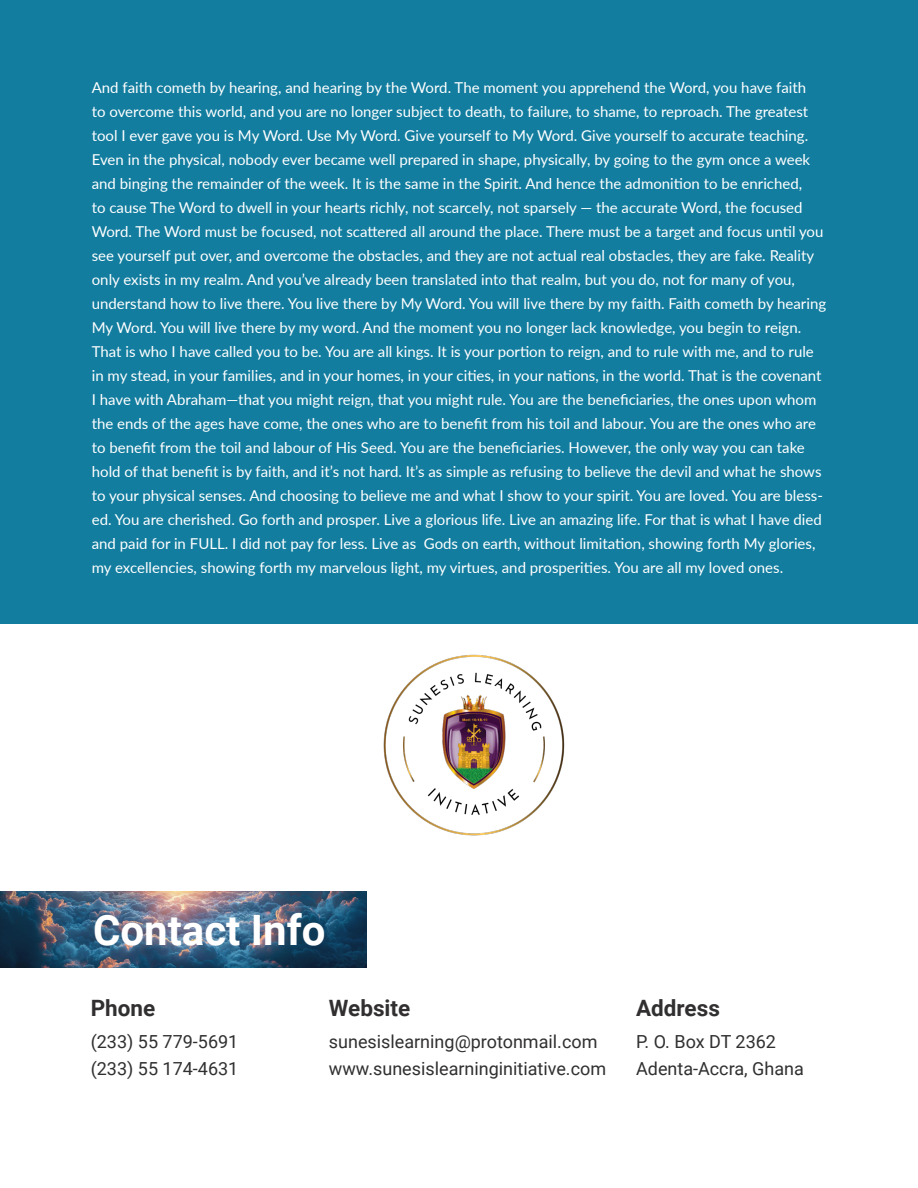
<style>
.page{position:relative;width:918px;height:1188px;background:#fff}
.page>*{position:absolute;margin:0;border:0;box-sizing:border-box;transform-origin:0 0}
.Align_Left_28pt_Size{font:700 42px "Roboto";color:#fff}
.Align_Left_15pt_Size{font:700 22.5px "Roboto";color:#312f30}
.Align_Left_12pt_Size{font:18px "Roboto";color:#312f30}
.Align_Left_10pt_Size{font:15px/24px "Lato";color:#fff}
</style>
<div class="page">
<div style="left:0;top:0;width:918px;height:624px;background:#127d9f"></div>
<img style="left:383px;top:654px;width:182px;height:182px">
<img style="left:0;top:891px;width:366px;height:76px">
<p class="Align_Left_10pt_Size" style="left:92px;top:75px;width:736px">And faith cometh by hearing, and hearing by the Word. The moment you apprehend the Word, you have faith<br>to overcome this world, and you are no longer subject to death, to failure, to shame, to reproach. The greatest tool I ever gave you is My Word. Use My Word. Give yourself to My Word. Give yourself to accurate teaching.<br>Even in the physical, nobody ever became well prepared in shape, physically, by going to the gym once a week and binging the remainder of the week. It is the same in the Spirit. And hence the admonition to be enriched,<br>to cause The Word to dwell in your hearts richly, not scarcely, not sparsely — the accurate Word, the focused Word. The Word must be focused, not scattered all around the place. There must be a target and focus until you see yourself put over, and overcome the obstacles, and they are not actual real obstacles, they are fake. Reality only exists in my realm. And you’ve already been translated into that realm, but you do, not for many of you, understand how to live there. You live there by My Word. You will live there by my faith. Faith cometh by hearing My Word. You will live there by my word. And the moment you no longer lack knowledge, you begin to reign.<br>That is who I have called you to be. You are all kings. It is your portion to reign, and to rule with me, and to rule in my stead, in your families, and in your homes, in your cities, in your nations, in the world. That is the covenant I have with Abraham—that you might reign, that you might rule. You are the beneficiaries, the ones upon whom the ends of the ages have come, the ones who are to benefit from his toil and labour. You are the ones who are to benefit from the toil and labour of His Seed. You are the beneficiaries. However, the only way you can take hold of that benefit is by faith, and it’s not hard. It’s as simple as refusing to believe the devil and what he shows to your physical senses. And choosing to believe me and what I show to your spirit. You are loved. You are bless&shy;ed. You are cherished. Go forth and prosper. Live a glorious life. Live an amazing life. For that is what I have died and paid for in FULL. I did not pay for less. Live as Gods on earth, without limitation, showing forth My glories, my excellencies, showing forth my marvelous light, my virtues, and prosperities. You are all my loved ones.</p>
<p class="Align_Left_28pt_Size" style="left:93px;top:901px;width:234px">Contact Info</p>
<p class="Align_Left_15pt_Size" style="left:91px;top:992px;width:66px">Phone</p>
<p class="Align_Left_15pt_Size" style="left:636px;top:992px;width:85px">Address</p>
<p class="Align_Left_12pt_Size" style="left:91px;top:1029px;width:149px">(233) 55 779-5691</p>
<p class="Align_Left_12pt_Size" style="left:91px;top:1056px;width:149px">(233) 55 174-4631</p>
<p class="Align_Left_15pt_Size" style="left:329px;top:992px;width:83px">Website</p>
<p class="Align_Left_12pt_Size" style="left:329px;top:1029px;width:270px">sunesislearning@protonmail.com</p>
<p class="Align_Left_12pt_Size" style="left:329px;top:1056px;width:279px">www.sunesislearninginitiative.com</p>
<p class="Align_Left_12pt_Size" style="left:636px;top:1029px;width:141px">P. O. Box DT 2362</p>
<p class="Align_Left_12pt_Size" style="left:636px;top:1056px;width:169px">Adenta-Accra, Ghana</p>
</div>
